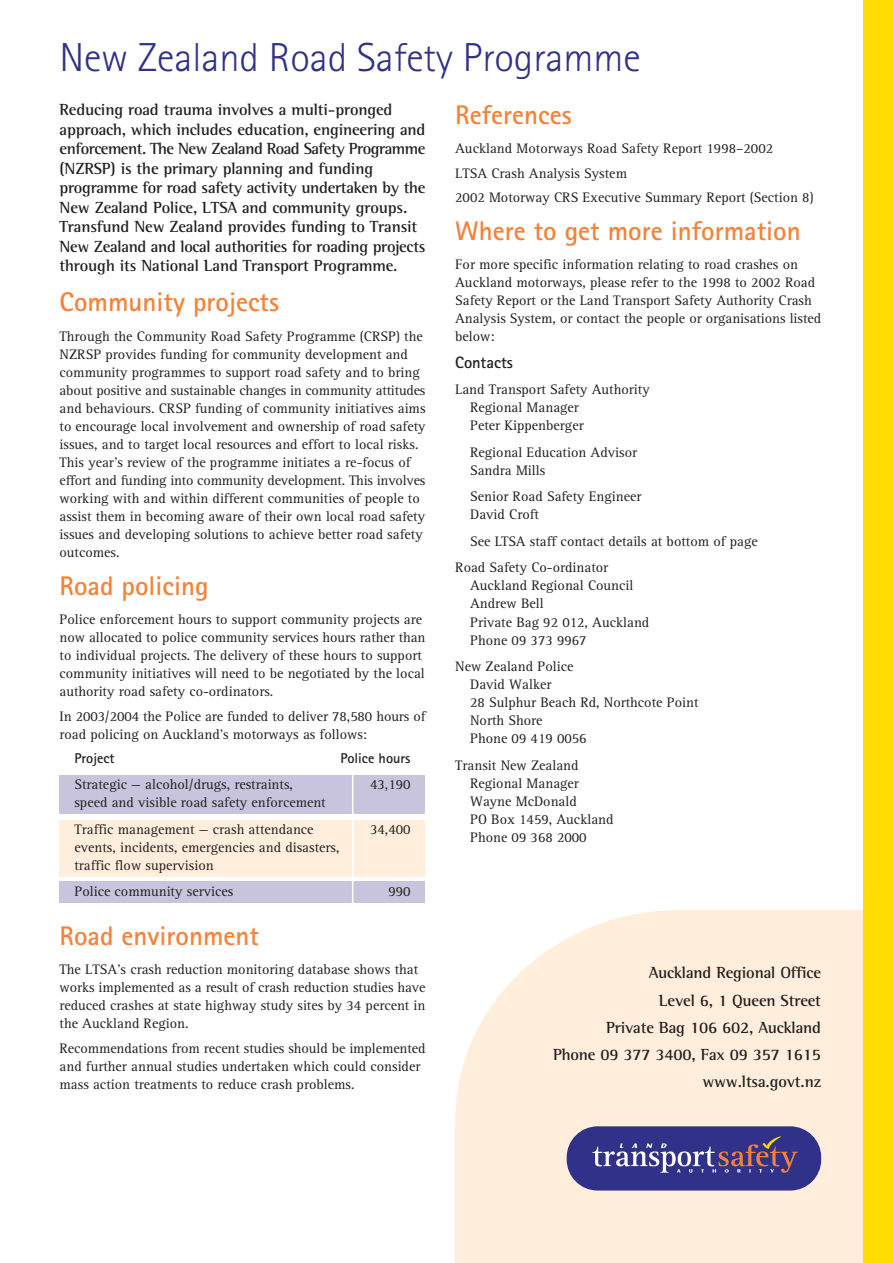
<style>
.page{position:relative;width:893px;height:1263px;background:#fff}
.page>*{position:absolute;margin:0;border:0;box-sizing:border-box;transform-origin:0 0}
.t1{font:40.5px "Rotis Sans Serif Light NZT";color:#303188}
.t2{font:27px "Rotis Sans Serif Bold NZT";color:#f58238}
.t3{font:16.5px/19.5px "Rotis Semi Serif Bold NZT";letter-spacing:-.01em;color:#231f20}
.t4{font:16.5px "Rotis Sans Serif Bold NZT";color:#231f20}
.t5{font:14.25px/18px "Rotis Serif NZT";color:#231f20}
.t6{font:14.25px "Rotis Sans Serif Bold NZT";color:#231f20}
</style>
<div class="page">
<div style="left:60px;top:820px;width:365px;height:56px;background:#ffeedc"></div>
<div style="left:60px;top:776px;width:365px;height:38px;background:#c8c4dd"></div>
<div style="left:60px;top:881px;width:365px;height:22px;background:#c8c4dd"></div>
<hr style="left:352px;top:774px;width:1px;height:133px;background:#fff">
<svg style="left:455px;top:910px;width:408px;height:217px;background:#feefe0"></svg>
<div style="left:455px;top:1127px;width:437px;height:136px;background:#ffeedc"></div>
<div style="left:863px;top:0;width:29px;height:1263px;background:#fd0"></div>
<div style="left:566px;top:1126px;width:255px;height:65px;background:#303188;border-radius:31px"></div>
<svg style="left:592px;top:1136px;width:206px;height:37px"></svg>
<h1 class="t1" style="left:60px;top:42px;width:582px">New Zealand Road Safety Programme</h1>
<p class="t3" style="left:60px;top:101px;width:367px">Reducing road trauma involves a multi-pronged approach, which includes education, engineering and enforcement. The New Zealand Road Safety Programme (NZRSP) is the primary planning and funding programme for road safety activity undertaken by the New Zealand Police, LTSA and community groups.<br>Transfund New Zealand provides funding to Transit New Zealand and local authorities for roading projects through its National Land Transport Programme.</p>
<h2 class="t2" style="left:60px;top:292px;width:221px">Community projects</h2>
<p class="t5" style="left:60px;top:328px;width:367px">Through the Community Road Safety Programme (CRSP) the NZRSP provides funding for community development and community programmes to support road safety and to bring about positive and sustainable changes in community attitudes and behaviours. CRSP funding of community initiatives aims to encourage local involvement and ownership of road safety issues, and to target local resources and effort to local risks.<br>This year's review of the programme initiates a re-focus of effort and funding into community development. This involves working with and within different communities of people to assist them in becoming aware of their own local road safety issues and developing solutions to achieve better road safety outcomes.</p>
<h2 class="t2" style="left:60px;top:576px;width:150px">Road policing</h2>
<p class="t5" style="left:60px;top:612px;width:367px">Police enforcement hours to support community projects are now allocated to police community services hours rather than to individual projects. The delivery of these hours to support community initiatives will need to be negotiated by the local authority road safety co-ordinators.</p>
<p class="t5" style="left:60px;top:708px;width:367px">In 2003/2004 the Police are funded to deliver 78,580 hours of road policing on Auckland's motorways as follows:</p>
<p class="t6" style="left:74px;top:753px;width:42px">Project</p>
<p class="t6" style="left:340px;top:753px;width:72px">Police hours</p>
<p class="t5" style="left:74px;top:777px;width:220px">Strategic — alcohol/drugs, restraints,</p>
<p class="t5" style="left:370px;top:777px;width:42px">43,190</p>
<p class="t5" style="left:74px;top:791px;width:253px;line-height:26.5px">speed and visible road safety enforcement<br>Traffic management — crash attendance</p>
<h2 class="t2" style="left:455px;top:105px;width:118px">References</h2>
<p class="t5" style="left:455px;top:137px;width:360px;line-height:24.5px">Auckland Motorways Road Safety Report 1998–2002<br>LTSA Crash Analysis System<br>2002 Motorway CRS Executive Summary Report (Section 8)</p>
<h2 class="t2" style="left:455px;top:221px;width:347px">Where to get more information</h2>
<p class="t5" style="left:455px;top:257px;width:367px">For more specific information relating to road crashes on Auckland motorways, please refer to the 1998 to 2002 Road Safety Report or the Land Transport Safety Authority Crash Analysis System, or contact the people or organisations listed below:</p>
<p class="t4" style="left:455px;top:356px;width:59px">Contacts</p>
<p class="t5" style="left:470px;top:382px;width:181px;text-indent:-15px">Land Transport Safety Authority<br>Regional Manager<br>Peter Kippenberger</p>
<p class="t5" style="left:470px;top:444px;width:168px">Regional Education Advisor<br>Sandra Mills</p>
<p class="t5" style="left:470px;top:489px;width:173px">Senior Road Safety Engineer<br>David Croft</p>
<p class="t5" style="left:455px;top:529px;width:304px;line-height:26.5px;text-indent:15px">See LTSA staff contact details at bottom of page<br>Road Safety Co-ordinator</p>
<p class="t5" style="left:470px;top:578px;width:181px">Auckland Regional Council<br>Andrew Bell<br>Private Bag 92 012, Auckland<br>Phone 09 373 9967</p>
<p class="t5" style="left:470px;top:658px;width:230px;text-indent:-15px">New Zealand Police<br>David Walker<br>28 Sulphur Beach Rd, Northcote Point<br>North Shore<br>Phone 09 419 0056</p>
<p class="t5" style="left:470px;top:757px;width:145px;text-indent:-15px">Transit New Zealand<br>Regional Manager<br>Wayne McDonald<br>PO Box 1459, Auckland<br>Phone 09 368 2000</p>
<p class="t5" style="left:370px;top:821px;width:42px">34,400</p>
<p class="t5" style="left:74px;top:839px;width:266px">events, incidents, emergencies and disasters, traffic flow supervision</p>
<p class="t5" style="left:74px;top:884px;width:160px">Police community services</p>
<p class="t5" style="left:388px;top:884px;width:24px">990</p>
<h2 class="t2" style="left:60px;top:926px;width:201px">Road environment</h2>
<p class="t5" style="left:60px;top:962px;width:367px">The LTSA's crash reduction monitoring database shows that works implemented as a result of crash reduction studies have reduced crashes at state highway study sites by 34 percent in the Auckland Region.</p>
<p class="t5" style="left:60px;top:1040px;width:367px">Recommendations from recent studies should be implemented and further annual studies undertaken which could consider mass action treatments to reduce crash problems.</p>
<p class="t3" style="left:553px;top:961px;width:269px;line-height:27.3px;text-align:right">Auckland Regional Office<br>Level 6, 1 Queen Street<br>Private Bag 106 602, Auckland<br>Phone 09 377 3400, Fax 09 357 1615 www.ltsa.govt.nz</p>
</div>
